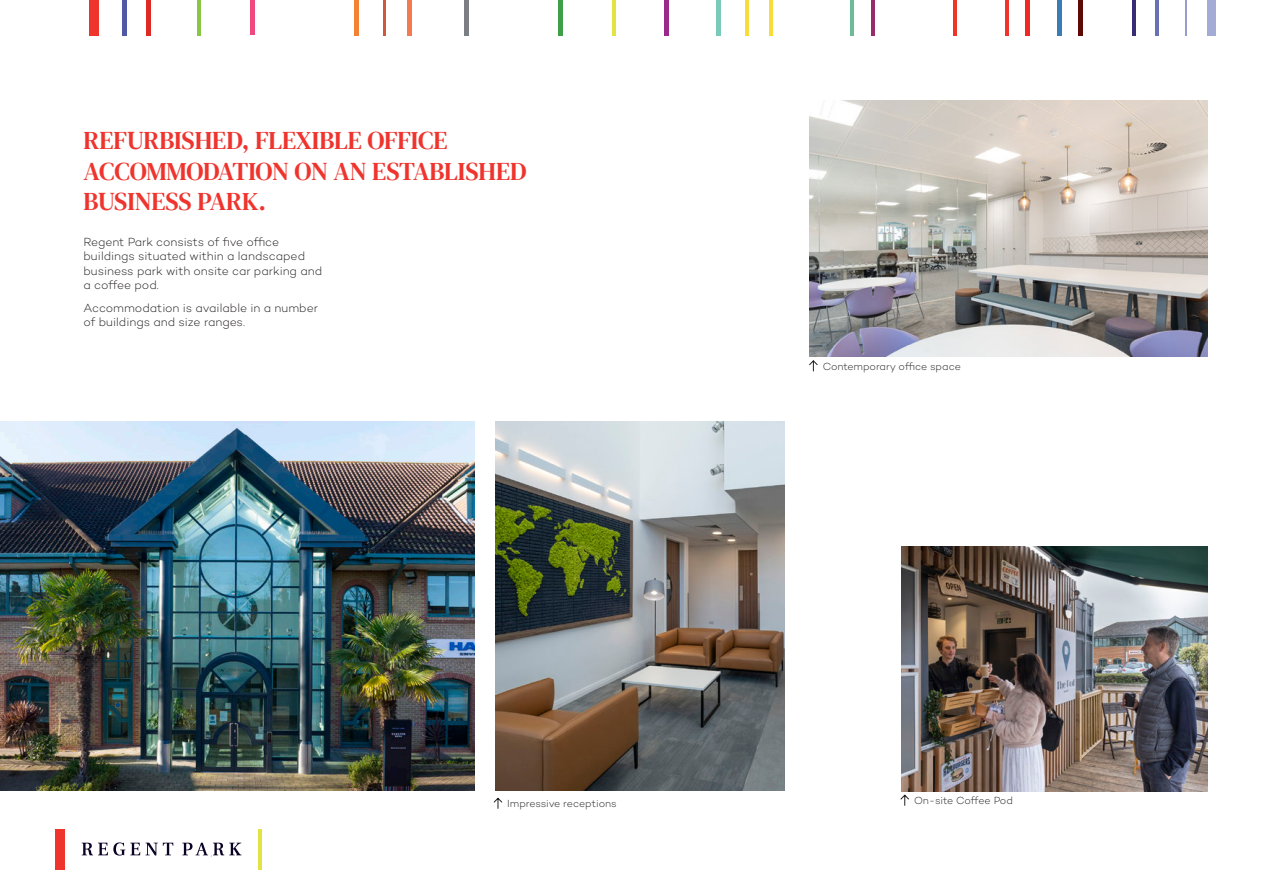
<style>
.page{position:relative;width:1263px;height:893px;background:#fff}
.page>*{position:absolute;margin:0;border:0;box-sizing:border-box;transform-origin:0 0}
.t1{font:25.5px/30.6px "DM Serif Text";letter-spacing:-.005em;color:#ee342d}
.t2{font:300 12px/14.4px "Campton";color:#231f20}
.t3{font:300 10.5px "Campton";letter-spacing:-.01em;color:#231f20}
</style>
<div class="page">
<img style="left:495px;top:422px;width:289px;height:369px">
<div style="left:89px;top:0;width:10px;height:35px;background:#ee342d"></div>
<div style="left:122px;top:0;width:5px;height:35px;background:#5159a7"></div>
<div style="left:146px;top:0;width:5px;height:35px;background:#dd2a25"></div>
<hr style="left:197px;top:0;width:4px;height:35px;background:#8ac645">
<div style="left:250px;top:0;width:5px;height:35px;background:#ef4980"></div>
<div style="left:354px;top:0;width:5px;height:35px;background:#f48234"></div>
<div style="left:407px;top:0;width:5px;height:35px;background:#f47b50"></div>
<div style="left:464px;top:0;width:5px;height:35px;background:#7b7e83"></div>
<div style="left:558px;top:0;width:5px;height:35px;background:#3e9f46"></div>
<div style="left:664px;top:0;width:5px;height:35px;background:#99298b"></div>
<div style="left:716px;top:0;width:5px;height:35px;background:#79cab8"></div>
<hr style="left:745px;top:0;width:3px;height:35px;background:#f8dd3a">
<hr style="left:769px;top:0;width:3px;height:35px;background:#f8dd3a">
<hr style="left:850px;top:0;width:3px;height:35px;background:#6cbc95">
<hr style="left:871px;top:0;width:4px;height:35px;background:#992b6b">
<hr style="left:1026px;top:0;width:4px;height:35px;background:#ee2a23">
<hr style="left:1057px;top:0;width:4px;height:35px;background:#3a7db4">
<div style="left:1078px;top:0;width:5px;height:35px;background:#5f0907"></div>
<hr style="left:953px;top:0;width:3px;height:35px;background:#ef3525">
<hr style="left:1005px;top:0;width:3px;height:35px;background:#ee342d">
<hr style="left:612px;top:0;width:3px;height:35px;background:#e2e444">
<hr style="left:383px;top:0;width:3px;height:35px;background:#cf593c">
<hr style="left:1132px;top:0;width:4px;height:35px;background:#382c75">
<hr style="left:1155px;top:0;width:4px;height:35px;background:#6970b3">
<div style="left:1207px;top:0;width:9px;height:35px;background:#a4acd6"></div>
<hr style="left:1186px;top:0;width:1px;height:35px;background:#979dce">
<div style="left:55px;top:829px;width:10px;height:40px;background:#ee342d"></div>
<svg style="left:82px;top:842px;width:58px;height:13px"></svg>
<svg style="left:146px;top:843px;width:27px;height:12px"></svg>
<svg style="left:182px;top:843px;width:59px;height:14px"></svg>
<hr style="left:258px;top:829px;width:3px;height:40px;background:#e2e444">
<img style="left:0;top:422px;width:475px;height:369px">
<img style="left:809px;top:101px;width:398px;height:255px">
<img style="left:901px;top:546px;width:306px;height:245px">
<svg style="left:900px;top:795px;width:9px;height:11px"></svg>
<svg style="left:809px;top:360px;width:9px;height:11px"></svg>
<svg style="left:494px;top:798px;width:8px;height:11px"></svg>
<p class="t1" style="left:84px;top:125px;width:445px">REFURBISHED, FLEXIBLE OFFICE<br>ACCOMMODATION ON AN ESTABLISHED<br>BUSINESS PARK.</p>
<p class="t2" style="left:84px;top:234px;width:240px">Regent Park consists of five office buildings situated within a landscaped business park with onsite car parking and a coffee pod.</p>
<p class="t2" style="left:84px;top:300px;width:236px">Accommodation is available in a number of buildings and size ranges.</p>
<p class="t3" style="left:507px;top:797px;width:111px">Impressive receptions</p>
<p class="t3" style="left:823px;top:359px;width:140px">Contemporary office space</p>
<p class="t3" style="left:914px;top:794px;width:100px">On-site Coffee Pod</p>
</div>
